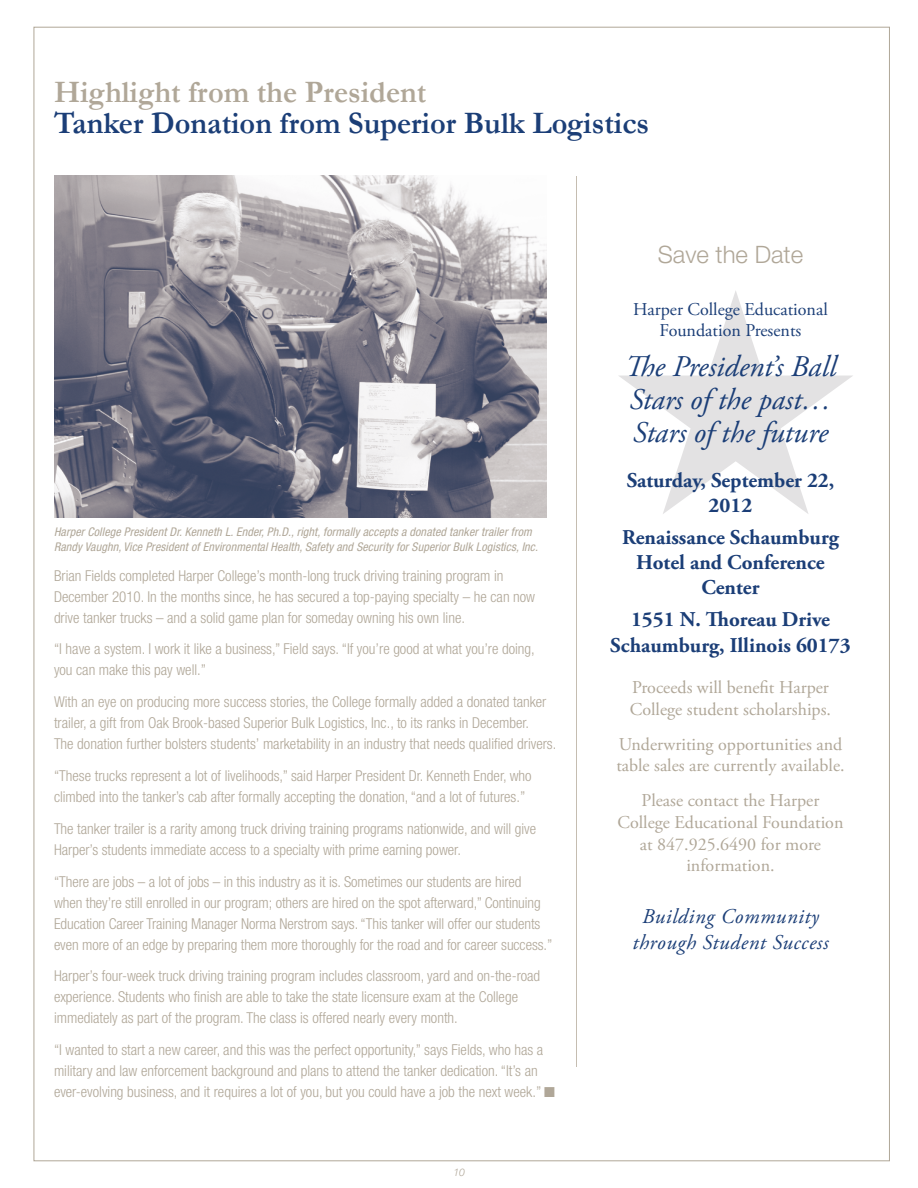
<style>
.page{position:relative;width:918px;height:1188px;background:#fff}
.page>*{position:absolute;margin:0;border:0;box-sizing:border-box;transform-origin:0 0}
.t1{font:700 31.5px "Garamond";color:#1b3e77;scale:.96 1}
.t2{font:700 31.5px "Garamond";color:#b0a798;scale:.96 1}
.t3{font:italic 30px/33px "Adobe Garamond Pro";color:#1b3e77}
.t4{font:300 24px "Helvetica Neue LT Std";color:#b0a798}
.t5{font:700 21px/25.2px "Adobe Garamond Pro";color:#1b3e77;text-align:center}
.t6{font:italic 21px/25.2px "Adobe Garamond Pro";letter-spacing:.03em;color:#1b3e77;text-align:center}
.t7{font:18px/21.6px "Adobe Garamond Pro";color:#b0a798}
.t8{font:18px/21.6px "Adobe Garamond Pro";color:#1b3e77;text-align:center}
.t9{font:300 condensed 15px/21px "Helvetica Neue LT Std";color:#b0a798}
.t10{font:italic condensed 12px/15px "Helvetica Neue LT Std";letter-spacing:.01em;color:#b0a798}
.t11{font:italic 300 10.5px "Helvetica Neue LT Std";color:#b0a798}
</style>
<div class="page">
<svg style="left:619px;top:291px;width:234px;height:223px"></svg>
<hr style="left:576px;top:176px;width:1px;height:891px;background:#c5bdb1">
<img style="left:54px;top:176px;width:492px;height:342px">
<h1 class="t2" style="left:54px;top:74px;width:389px">Highlight from the President</h1>
<h1 class="t1" style="left:54px;top:106px;width:621px">Tanker Donation from Superior Bulk Logistics</h1>
<p class="t10" style="left:54px;top:526px;width:486px">Harper College President Dr. Kenneth L. Ender, Ph.D., right, formally accepts a donated tanker trailer from<br>Randy Vaughn, Vice President of Environmental Health, Safety and Security for Superior Bulk Logistics, Inc.</p>
<p class="t9" style="left:54px;top:566px;width:483px">Brian Fields completed Harper College’s month-long truck driving training program in<br>December 2010. In the months since, he has secured a top-paying specialty – he can now drive tanker trucks – and a solid game plan for someday owning his own line.</p>
<p class="t9" style="left:54px;top:640px;width:482px">“I have a system. I work it like a business,” Field says. “If you’re good at what you’re doing, you can make this pay well.”</p>
<p class="t9" style="left:54px;top:693px;width:504px">With an eye on producing more success stories, the College formally added a donated tanker trailer, a gift from Oak Brook-based Superior Bulk Logistics, Inc., to its ranks in December.<br>The donation further bolsters students’ marketability in an industry that needs qualified drivers.</p>
<p class="t9" style="left:54px;top:766px;width:479px">“These trucks represent a lot of livelihoods,” said Harper President Dr. Kenneth Ender, who climbed into the tanker’s cab after formally accepting the donation, “and a lot of futures.”</p>
<p class="t9" style="left:54px;top:819px;width:484px">The tanker trailer is a rarity among truck driving training programs nationwide, and will give<br>Harper’s students immediate access to a specialty with prime earning power.</p>
<p class="t9" style="left:54px;top:872px;width:500px">“There are jobs – a lot of jobs – in this industry as it is. Sometimes our students are hired when they’re still enrolled in our program; others are hired on the spot afterward,” Continuing Education Career Training Manager Norma Nerstrom says. “This tanker will offer our students even more of an edge by preparing them more thoroughly for the road and for career success.”</p>
<p class="t9" style="left:54px;top:967px;width:488px">Harper’s four-week truck driving training program includes classroom, yard and on-the-road experience. Students who finish are able to take the state licensure exam at the College immediately as part of the program. The class is offered nearly every month.</p>
<p class="t9" style="left:54px;top:1041px;width:491px">“I wanted to start a new career, and this was the perfect opportunity,” says Fields, who has a military and law enforcement background and plans to attend the tanker dedication. “It’s an ever-evolving business, and it requires a lot of you, but you could have a job the next week.”</p>
<p class="t11" style="left:453px;top:1166px;width:13px">10</p>
<h3 class="t4" style="left:658px;top:246px;width:147px">Save the Date</h3>
<p class="t8" style="left:633px;top:300px;width:196px">Harper College Educational<br>Foundation Presents</p>
<h2 class="t3" style="left:625px;top:352px;width:213px">The President’s Ball<br>Stars of the past…<br>Stars of the future</h2>
<h3 class="t5" style="left:627px;top:469px;width:209px">Saturday, September 22,<br>2012</h3>
<h3 class="t5" style="left:622px;top:526px;width:218px">Renaissance Schaumburg<br>Hotel and Conference<br>Center</h3>
<h3 class="t5" style="left:610px;top:609px;width:242px">1551 N. Thoreau Drive<br>Schaumburg, Illinois 60173</h3>
<p class="t7" style="left:630px;top:678px;width:203px">Proceeds will benefit Harper<br>College student scholarships.</p>
<p class="t7" style="left:616px;top:735px;width:230px">Underwriting opportunities and table sales are currently available.</p>
<p class="t7" style="left:618px;top:791px;width:228px;text-align:center">Please contact the Harper<br>College Educational Foundation at 847.925.6490 for more information.</p>
<h3 class="t6" style="left:632px;top:906px;width:198px">Building Community through Student Success</h3>
</div>
